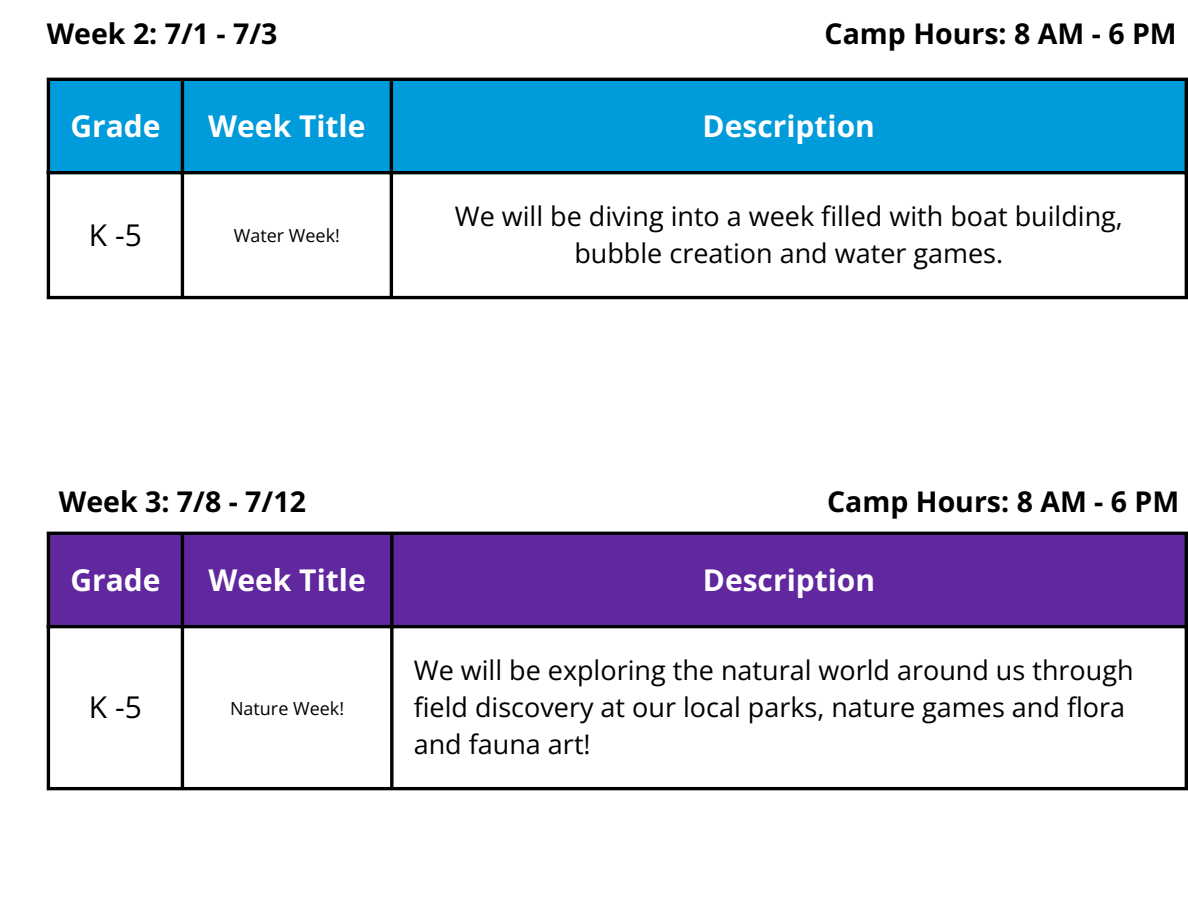
<style>
.page{position:relative;width:1188px;height:918px;background:#fff}
.page>*{position:absolute;margin:0;border:0;box-sizing:border-box;transform-origin:0 0}
.t1{font:700 30px "Open Sans";color:#fff}
.t2{font:30px "Open Sans";color:#000}
.t3{font:700 28.5px "Open Sans";color:#000}
.t4{font:27px/37.2px "Open Sans";color:#000}
.t5{font:18px "Open Sans";color:#000}
</style>
<div class="page">
<div style="left:50px;top:535px;width:1135px;height:90px;background:#61279e"></div>
<hr style="left:47px;top:535px;width:3px;height:252px;background:#000">
<hr style="left:181px;top:535px;width:3px;height:252px;background:#000">
<svg style="left:390px;top:535px;width:4px;height:252px"></svg>
<hr style="left:1185px;top:535px;width:3px;height:252px;background:#000">
<hr style="left:47px;top:532px;width:1141px;height:3px;background:#000">
<hr style="left:47px;top:625px;width:1141px;height:3px;background:#000">
<hr style="left:47px;top:787px;width:1141px;height:3px;background:#000">
<div style="left:50px;top:81px;width:1135px;height:90px;background:#009bda"></div>
<hr style="left:47px;top:81px;width:3px;height:215px;background:#000">
<hr style="left:181px;top:81px;width:3px;height:215px;background:#000">
<hr style="left:390px;top:81px;width:3px;height:215px;background:#000">
<hr style="left:1185px;top:81px;width:3px;height:215px;background:#000">
<hr style="left:47px;top:78px;width:1141px;height:3px;background:#000">
<hr style="left:47px;top:171px;width:1141px;height:3px;background:#000">
<hr style="left:47px;top:296px;width:1141px;height:3px;background:#000">
<p class="t3" style="left:47px;top:14px;width:232px">Week 2: 7/1 - 7/3</p>
<p class="t3" style="left:825px;top:14px;width:354px">Camp Hours: 8 AM - 6 PM</p>
<p class="t1" style="left:70px;top:105px;width:92px">Grade</p>
<h1 class="t1" style="left:208px;top:105px;width:159px">Week Title</h1>
<h1 class="t1" style="left:703px;top:105px;width:174px">Description</h1>
<p class="t2" style="left:89px;top:214px;width:54px">K -5</p>
<p class="t5" style="left:234px;top:223px;width:108px">Water Week!</p>
<p class="t3" style="left:59px;top:481px;width:249px">Week 3: 7/8 - 7/12</p>
<p class="t4" style="left:455px;top:197px;width:670px;text-align:center">We will be diving into a week filled with boat building, bubble creation and water games.</p>
<p class="t3" style="left:827px;top:481px;width:354px">Camp Hours: 8 AM - 6 PM</p>
<h1 class="t1" style="left:70px;top:559px;width:92px">Grade</h1>
<h1 class="t1" style="left:209px;top:559px;width:159px">Week Title</h1>
<p class="t1" style="left:703px;top:559px;width:174px">Description</p>
<p class="t2" style="left:89px;top:686px;width:54px">K -5</p>
<p class="t5" style="left:230px;top:696px;width:116px">Nature Week!</p>
<p class="t4" style="left:414px;top:651px;width:721px">We will be exploring the natural world around us through field discovery at our local parks, nature games and flora and fauna art!</p>
</div>
